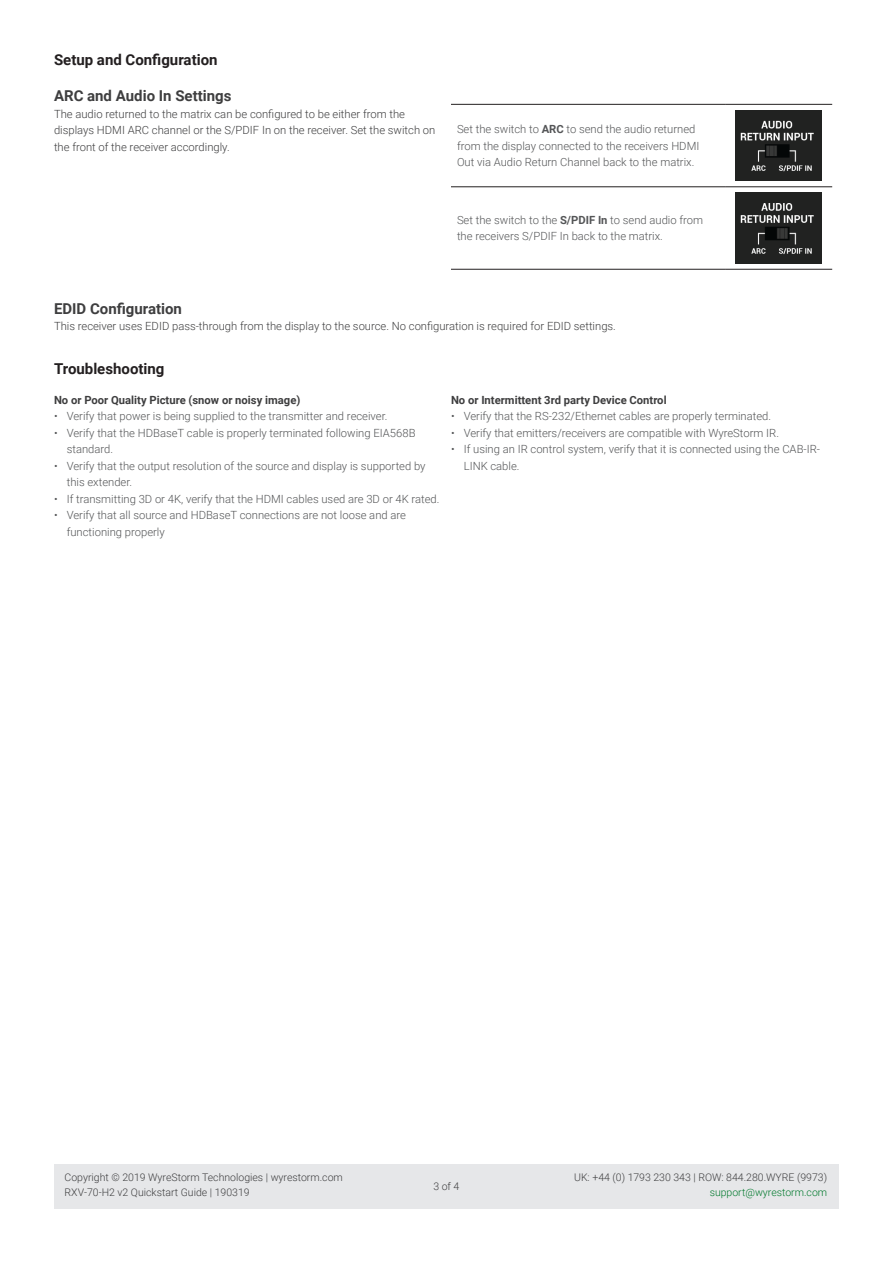
<style>
.page{position:relative;width:893px;height:1263px;background:#fff}
.page>*{position:absolute;margin:0;border:0;box-sizing:border-box;transform-origin:0 0}
.t1{font:700 15px "Roboto";color:#3e3e3f}
.t2{font:700 15px "Roboto";color:#231f20}
.t3{font:300 11.25px/16.5px "Roboto";color:#545557}
.t4{font:300 11.25px/16.5px "Roboto";color:#3e3e3f}
.t5{font:700 11.25px "Roboto";color:#3e3e3f}
.t6{font:300 10.5px "Roboto";color:#3e3e3f}
.t7{font:300 10.5px "Roboto";color:#00792c}
.s1{font-weight:700}
</style>
<div class="page">
<div style="left:54px;top:1164px;width:785px;height:45px;background:#e6e7e9"></div>
<hr style="left:451px;top:104px;width:274px;height:1px;background:#231f20">
<hr style="left:725px;top:104px;width:107px;height:1px;background:#231f20">
<hr style="left:451px;top:187px;width:274px;height:1px;background:#231f20">
<hr style="left:725px;top:187px;width:107px;height:1px;background:#231f20">
<hr style="left:451px;top:269px;width:274px;height:1px;background:#231f20">
<hr style="left:725px;top:269px;width:107px;height:1px;background:#231f20">
<img style="left:736px;top:110px;width:86px;height:71px">
<img style="left:736px;top:193px;width:86px;height:70px">
<p class="t2" style="left:54px;top:49px;width:165px">Setup and Configuration</p>
<p class="t1" style="left:54px;top:85px;width:179px">ARC and Audio In Settings</p>
<p class="t4" style="left:54px;top:105px;width:383px">The audio returned to the matrix can be configured to be either from the displays HDMI ARC channel or the S/PDIF In on the receiver. Set the switch on the front of the receiver accordingly.</p>
<p class="t3" style="left:457px;top:121px;width:244px">Set the switch to <span class="s1">ARC</span> to send the audio returned from the display connected to the receivers HDMI<br>Out via Audio Return Channel back to the matrix.</p>
<p class="t3" style="left:457px;top:211px;width:248px">Set the switch to the <span class="s1">S/PDIF In</span> to send audio from the receivers S/PDIF In back to the matrix.</p>
<p class="t1" style="left:54px;top:298px;width:130px">EDID Configuration</p>
<p class="t4" style="left:54px;top:318px;width:563px">This receiver uses EDID pass-through from the display to the source. No configuration is required for EDID settings.</p>
<p class="t2" style="left:54px;top:358px;width:112px">Troubleshooting</p>
<p class="t5" style="left:54px;top:392px;width:248px">No or Poor Quality Picture (snow or noisy image)</p>
<p class="t3" style="left:54px;top:407px;width:335px">• Verify that power is being supplied to the transmitter and receiver.</p>
<p class="t3" style="left:67px;top:424px;width:350px;text-indent:-13px">• Verify that the HDBaseT cable is properly terminated following EIA568B standard.</p>
<p class="t3" style="left:67px;top:457px;width:360px;text-indent:-13px">• Verify that the output resolution of the source and display is supported by this extender.</p>
<p class="t3" style="left:54px;top:490px;width:387px">• If transmitting 3D or 4K, verify that the HDMI cables used are 3D or 4K rated.</p>
<p class="t3" style="left:67px;top:506px;width:341px;text-indent:-13px">• Verify that all source and HDBaseT connections are not loose and are functioning properly</p>
<p class="t5" style="left:451px;top:392px;width:217px">No or Intermittent 3rd party Device Control</p>
<p class="t3" style="left:451px;top:407px;width:322px">• Verify that the RS-232/Ethernet cables are properly terminated.</p>
<p class="t3" style="left:451px;top:424px;width:330px">• Verify that emitters/receivers are compatible with WyreStorm IR.</p>
<p class="t3" style="left:464px;top:440px;width:358px;text-indent:-13px">• If using an IR control system, verify that it is connected using the CAB-IR-<br>LINK cable.</p>
<p class="t6" style="left:65px;top:1170px;width:280px">Copyright © 2019 WyreStorm Technologies | wyrestorm.com</p>
<p class="t6" style="left:65px;top:1185px;width:187px">RXV-70-H2 v2 Quickstart Guide | 190319</p>
<p class="t6" style="left:433px;top:1178px;width:27px">3 of 4</p>
<p class="t6" style="left:574px;top:1170px;width:255px">UK: +44 (0) 1793 230 343 | ROW: 844.280.WYRE (9973)</p>
<p class="t7" style="left:710px;top:1185px;width:119px">support@wyrestorm.com</p>
</div>
